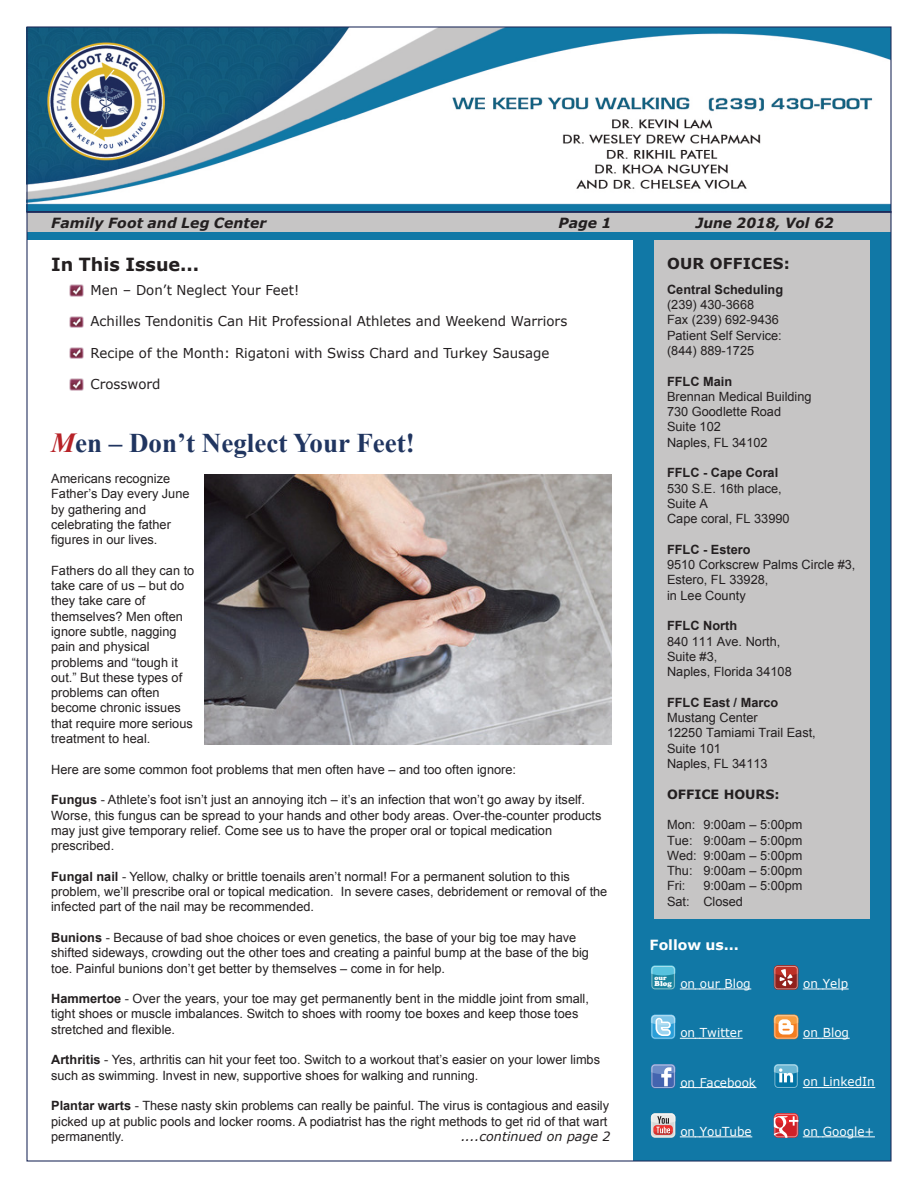
<style>
.page{position:relative;width:918px;height:1188px;background:#fff}
.page>*{position:absolute;margin:0;border:0;box-sizing:border-box;transform-origin:0 0}
.t1{font:700 27px "Times New Roman";color:#203560}
.t2{font:700 18.15px "Verdana";color:#231f20}
.t3{font:700 15.15px "Verdana";letter-spacing:.01em;color:#231f20}
.t4{font:italic 700 13.95px "Verdana";letter-spacing:.005em;color:#231f20}
.t5{font:700 13.95px "Verdana";color:#fff}
.t6{font:13.65px "Verdana";color:#231f20}
.t7{font:12.75px/15.3px "Arial";color:#231f20}
.t8{font:700 12.75px "Arial";color:#231f20}
.t9{font:italic 12.75px "Verdana";color:#231f20}
.t10{font:700 12.75px "Verdana";color:#231f20}
.t11{font:12.45px "Verdana";color:#fff}
.t12{font:12.3px "Verdana";color:#fff}
.t13{font:12px "Verdana";letter-spacing:-.005em;color:#fff}
.t14{font:900 7.5px "Cooper";color:#fff}
.t15{font:900 6.75px "Cooper";color:#fff}
.s1{font-style:italic;font-size:27.6px;color:#b72227}
.s2{font-weight:700}
</style>
<div class="page">
<img style="left:28px;top:28px;width:862px;height:183px">
<hr style="left:27px;top:211px;width:864px;height:1px;background:#1e2b5a">
<hr style="left:27px;top:212px;width:864px;height:1px;background:#1e2b5a">
<div style="left:27px;top:213px;width:864px;height:20px;background:#c6c5c5"></div>
<div style="left:27px;top:233px;width:864px;height:7px;background:#1178a6"></div>
<div style="left:633px;top:240px;width:258px;height:921px;background:#1178a6"></div>
<div style="left:654px;top:240px;width:216px;height:678px;background:#c6c5c5"></div>
<hr style="left:707px;top:1087px;width:42px;height:1px;background:#fff">
<div style="left:651px;top:1064px;width:24px;height:25px;background:#2c6daa;border-radius:4px"></div>
<svg style="left:651px;top:1064px;width:56px;height:24px"></svg>
<hr style="left:700px;top:1038px;width:42px;height:1px;background:#fff">
<svg style="left:651px;top:1015px;width:49px;height:24px"></svg>
<hr style="left:700px;top:1137px;width:52px;height:1px;background:#fff">
<svg style="left:651px;top:1113px;width:49px;height:25px"></svg>
<svg style="left:680px;top:989px;width:71px;height:1px"></svg>
<div style="left:651px;top:965px;width:24px;height:25px;background:#19839e;border-radius:4px"></div>
<svg style="left:651px;top:965px;width:22px;height:10px"></svg>
<div style="left:652px;top:966px;width:23px;height:23px;border:1px solid #fff;border-radius:3px"></div>
<hr style="left:823px;top:1087px;width:52px;height:1px;background:#fff">
<div style="left:774px;top:1064px;width:24px;height:25px;background:#0374a5;border-radius:4px"></div>
<svg style="left:774px;top:1064px;width:49px;height:24px"></svg>
<hr style="left:823px;top:1137px;width:51px;height:1px;background:#fff">
<svg style="left:774px;top:1113px;width:49px;height:25px"></svg>
<svg style="left:774px;top:965px;width:74px;height:25px"></svg>
<svg style="left:774px;top:1015px;width:75px;height:24px"></svg>
<img style="left:205px;top:474px;width:407px;height:270px">
<img style="left:70px;top:285px;width:14px;height:11px">
<img style="left:70px;top:316px;width:14px;height:11px">
<img style="left:70px;top:347px;width:14px;height:12px">
<img style="left:70px;top:379px;width:14px;height:11px">
<p class="t4" style="left:51px;top:213px;width:217px">Family Foot and Leg Center</p>
<p class="t4" style="left:559px;top:213px;width:54px">Page 1</p>
<p class="t4" style="left:696px;top:213px;width:139px">June 2018, Vol 62</p>
<p class="t3" style="left:667px;top:252px;width:124px">OUR OFFICES:</p>
<p class="t8" style="left:667px;top:281px;width:118px">Central Scheduling</p>
<p class="t7" style="left:667px;top:297px;width:116px">(239) 430-3668<br>Fax (239) 692-9436<br>Patient Self Service: (844) 889-1725</p>
<p class="t8" style="left:667px;top:373px;width:67px">FFLC Main</p>
<p class="t7" style="left:667px;top:389px;width:146px">Brennan Medical Building<br>730 Goodlette Road<br>Suite 102<br>Naples, FL 34102</p>
<p class="t8" style="left:667px;top:464px;width:113px">FFLC - Cape Coral</p>
<p class="t7" style="left:667px;top:481px;width:124px">530 S.E. 16th place,<br>Suite A<br>Cape coral, FL 33990</p>
<p class="t8" style="left:667px;top:541px;width:85px">FFLC - Estero</p>
<p class="t7" style="left:667px;top:557px;width:190px">9510 Corkscrew Palms Circle #3,<br>Estero, FL 33928,<br>in Lee County</p>
<p class="t8" style="left:667px;top:617px;width:72px">FFLC North</p>
<p class="t7" style="left:667px;top:634px;width:126px">840 111 Ave. North,<br>Suite #3,<br>Naples, Florida 34108</p>
<p class="t8" style="left:667px;top:694px;width:113px">FFLC East / Marco</p>
<p class="t7" style="left:667px;top:710px;width:150px">Mustang Center<br>12250 Tamiami Trail East,<br>Suite 101<br>Naples, FL 34113</p>
<p class="t10" style="left:667px;top:785px;width:114px">OFFICE HOURS:</p>
<p class="t7" style="left:667px;top:817px;width:137px;text-align:justify">Mon: 9:00am – 5:00pm Tue: 9:00am – 5:00pm Wed: 9:00am – 5:00pm Thu: 9:00am – 5:00pm Fri:</p>
<h2 class="t2" style="left:51px;top:251px;width:150px">In This Issue...</h2>
<p class="t6" style="left:91px;top:280px;width:210px">Men – Don’t Neglect Your Feet!</p>
<p class="t6" style="left:91px;top:312px;width:478px">Achilles Tendonitis Can Hit Professional Athletes and Weekend Warriors</p>
<p class="t6" style="left:91px;top:343px;width:461px">Recipe of the Month: Rigatoni with Swiss Chard and Turkey Sausage</p>
<p class="t6" style="left:91px;top:375px;width:72px">Crossword</p>
<h1 class="t1" style="left:51px;top:425px;width:365px"><span class="s1">M</span>en – Don’t Neglect Your Feet!</h1>
<p class="t7" style="left:51px;top:471px;width:140px">Americans recognize<br>Father’s Day every June by gathering and celebrating the father figures in our lives.</p>
<p class="t7" style="left:51px;top:563px;width:145px">Fathers do all they can to take care of us – but do they take care of themselves? Men often ignore subtle, nagging pain and physical problems and “tough it out.” But these types of problems can often become chronic issues that require more serious treatment to heal.</p>
<p class="t7" style="left:51px;top:762px;width:466px">Here are some common foot problems that men often have – and too often ignore:</p>
<p class="t7" style="left:51px;top:792px;width:552px"><span class="s2">Fungus</span> - Athlete’s foot isn’t just an annoying itch – it’s an infection that won’t go away by itself.<br>Worse, this fungus can be spread to your hands and other body areas. Over-the-counter products may just give temporary relief. Come see us to have the proper oral or topical medication prescribed.</p>
<p class="t7" style="left:51px;top:869px;width:558px"><span class="s2">Fungal nail</span> - Yellow, chalky or brittle toenails aren’t normal! For a permanent solution to this problem, we’ll prescribe oral or topical medication. In severe cases, debridement or removal of the infected part of the nail may be recommended.</p>
<p class="t7" style="left:51px;top:930px;width:539px"><span class="s2">Bunions</span> - Because of bad shoe choices or even genetics, the base of your big toe may have shifted sideways, crowding out the other toes and creating a painful bump at the base of the big toe. Painful bunions don’t get better by themselves – come in for help.</p>
<p class="t7" style="left:51px;top:991px;width:539px"><span class="s2">Hammertoe</span> - Over the years, your toe may get permanently bent in the middle joint from small, tight shoes or muscle imbalances. Switch to shoes with roomy toe boxes and keep those toes stretched and flexible.</p>
<p class="t7" style="left:51px;top:1052px;width:550px"><span class="s2">Arthritis</span> - Yes, arthritis can hit your feet too. Switch to a workout that’s easier on your lower limbs such as swimming. Invest in new, supportive shoes for walking and running.</p>
<p class="t7" style="left:51px;top:1098px;width:559px"><span class="s2">Plantar warts</span> - These nasty skin problems can really be painful. The virus is contagious and easily picked up at public pools and locker rooms. A podiatrist has the right methods to get rid of that wart permanently.</p>
<p class="t7" style="left:667px;top:878px;width:137px;text-indent:36px">9:00am – 5:00pm<br>Sat: Closed</p>
<p class="t5" style="left:650px;top:935px;width:91px">Follow us...</p>
<p class="t15" style="left:655px;top:974px;width:14px">our</p>
<p class="t14" style="left:655px;top:979px;width:19px">Blog</p>
<p class="t11" style="left:803px;top:975px;width:46px">on Yelp</p>
<p class="t11" style="left:803px;top:1024px;width:47px">on Blog</p>
<p class="t12" style="left:680px;top:975px;width:72px">on our Blog</p>
<p class="t12" style="left:680px;top:1024px;width:63px">on Twitter</p>
<p class="t11" style="left:803px;top:1073px;width:73px">on LinkedIn</p>
<p class="t11" style="left:803px;top:1123px;width:73px">on Google+</p>
<p class="t13" style="left:680px;top:1074px;width:77px">on Facebook</p>
<p class="t11" style="left:680px;top:1123px;width:73px">on YouTube</p>
<p class="t9" style="left:461px;top:1127px;width:151px">....continued on page 2</p>
</div>
